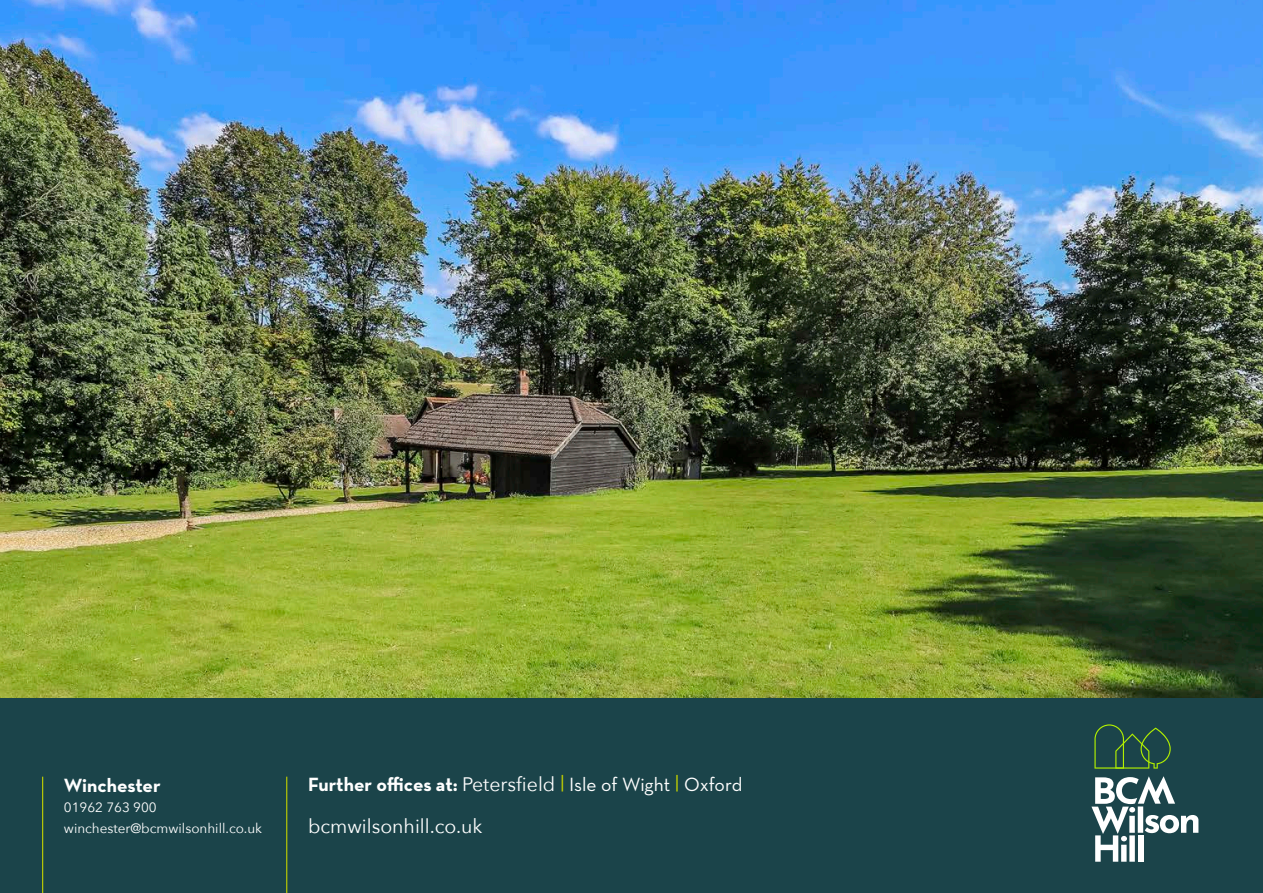
<style>
.page{position:relative;width:1263px;height:893px;background:#fff}
.page>*{position:absolute;margin:0;border:0;box-sizing:border-box;transform-origin:0 0}
.t1{font:700 19.5px "Neutraface Text";color:#fff}
.t2{font:19.5px "Avenir Next";color:#fff}
.t3{font:13.5px/20.4px "Avenir Next";color:#fff}
.s1{font-family:"Avenir Next";font-weight:400}
.s2{font-weight:400;color:#c3d100}
.s3{font-weight:400}
</style>
<div class="page">
<img style="left:0;top:0;width:1263px;height:698px">
<div style="left:0;top:698px;width:1263px;height:195px;background:#1b444a"></div>
<svg style="left:1091px;top:776px;width:107px;height:86px"></svg>
<div style="left:1138px;top:835px;width:5px;height:27px;background:#fff"></div>
<svg style="left:1094px;top:724px;width:77px;height:45px"></svg>
<hr style="left:42px;top:777px;width:1px;height:116px;background:#c3d100">
<hr style="left:286px;top:777px;width:1px;height:116px;background:#c3d100">
<p class="t1" style="left:64px;top:773px;width:98px">Winchester</p>
<p class="t3" style="left:64px;top:797px;width:200px">01962 763 900 winchester@bcmwilsonhill.co.uk</p>
<p class="t1" style="left:308px;top:772px;width:436px">Further offices at: <span class="s1">Petersfield</span> <span class="s2">|</span> <span class="s3">Isle of Wight</span> <span class="s2">|</span> <span class="s3">Oxford</span></p>
<p class="t2" style="left:308px;top:810px;width:176px">bcmwilsonhill.co.uk</p>
</div>
